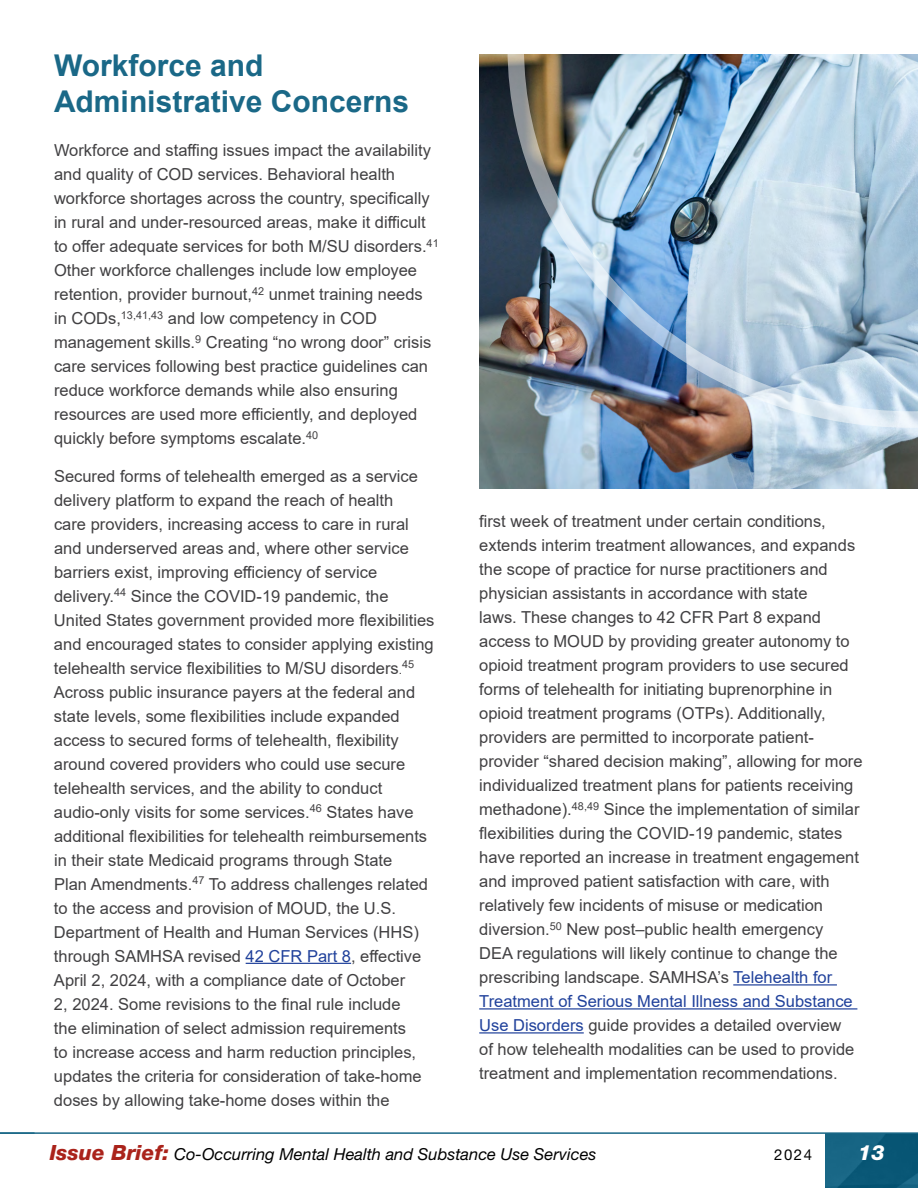
<style>
.page{position:relative;width:918px;height:1188px;background:#fff}
.page>*{position:absolute;margin:0;border:0;box-sizing:border-box;transform-origin:0 0}
.t1{font:700 30px/36px "Arial";color:#1a6887}
.t2{font:italic 800 21px "Helvetica Neue LT Std";color:#fff}
.t3{font:16.5px/24px "Arial";color:#414042}
.t4{font:italic 16.5px "Helvetica Neue LT Std";color:#000}
.t5{font:15px "Helvetica Neue LT Std";color:#000}
.t6{font:10.95px "Arial";color:#414042}
.s1{font-size:12px}
.s2{color:#20419b}
.s3{font-weight:800;font-size:21px;color:#aa231b}
</style>
<div class="page">
<hr style="left:246px;top:963px;width:105px;height:1px;background:#20419b">
<hr style="left:733px;top:984px;width:104px;height:2px;background:#20419b">
<hr style="left:479px;top:1008px;width:378px;height:2px;background:#20419b">
<hr style="left:479px;top:1032px;width:105px;height:2px;background:#20419b">
<img style="left:479px;top:54px;width:439px;height:434px">
<img style="left:508px;top:54px;width:410px;height:374px">
<img style="left:825px;top:1134px;width:93px;height:54px">
<hr style="left:0;top:1132px;width:918px;height:2px;background:#1a6887">
<h2 class="t1" style="left:54px;top:48px;width:357px">Workforce and<br>Administrative Concerns</h2>
<p class="t3" style="left:54px;top:138px;width:386px">Workforce and staffing issues impact the availability and quality of COD services. Behavioral health workforce shortages across the country, specifically in rural and under-resourced areas, make it difficult to offer adequate services for both M/SU disorders.<sup>41<br></sup>Other workforce challenges include low employee retention, provider burnout,<sup>42</sup> unmet training needs in CODs,<sup>13,41,43</sup> and low competency in COD management skills.<sup>9</sup> Creating “no wrong door” crisis care services following best practice guidelines can reduce workforce demands while also ensuring resources are used more efficiently, and deployed quickly before symptoms escalate.<sup>40</sup></p>
<p class="t3" style="left:54px;top:464px;width:382px">Secured forms of telehealth emerged as a service delivery platform to expand the reach of health<br>care providers, increasing access to care in rural and underserved areas and, where other service barriers exist, improving efficiency of service delivery.<sup>44</sup> Since the COVID-19 pandemic, the United States government provided more flexibilities and encouraged states to consider applying existing telehealth service flexibilities to M/SU disorders<span class="s1">.</span></p>
<p class="t3" style="left:479px;top:509px;width:385px">first week of treatment under certain conditions, extends interim treatment allowances, and expands the scope of practice for nurse practitioners and physician assistants in accordance with state<br>laws. These changes to 42 CFR Part 8 expand access to MOUD by providing greater autonomy to opioid treatment program providers to use secured forms of telehealth for initiating buprenorphine in opioid treatment programs (OTPs). Additionally, providers are permitted to incorporate patient&shy;provider “shared decision making”, allowing for more individualized treatment plans for patients receiving methadone).<sup>48,49</sup> Since the implementation of similar flexibilities during the COVID-19 pandemic, states have reported an increase in treatment engagement and improved patient satisfaction with care, with relatively few incidents of misuse or medication diversion.<sup>50</sup> New post–public health emergency<br>DEA regulations will likely continue to change the prescribing landscape. SAMHSA’s <span class="s2">Telehealth for Treatment of Serious Mental Illness and Substance Use Disorders</span> guide provides a detailed overview<br>of how telehealth modalities can be used to provide treatment and implementation recommendations.</p>
<p class="t6" style="left:402px;top:657px;width:14px">45</p>
<p class="t3" style="left:54px;top:680px;width:376px">Across public insurance payers at the federal and state levels, some flexibilities include expanded access to secured forms of telehealth, flexibility around covered providers who could use secure telehealth services, and the ability to conduct audio-only visits for some services.<sup>46</sup> States have additional flexibilities for telehealth reimbursements in their state Medicaid programs through State Plan Amendments.<sup>47</sup> To address challenges related to the access and provision of MOUD, the U.S.<br>Department of Health and Human Services (HHS) through SAMHSA revised <span class="s2">42 CFR Part 8</span>, effective April 2, 2024, with a compliance date of October<br>2, 2024. Some revisions to the final rule include<br>the elimination of select admission requirements<br>to increase access and harm reduction principles, updates the criteria for consideration of take-home doses by allowing take-home doses within the</p>
<p class="t4" style="left:50px;top:1145px;width:548px"><span class="s3">Issue Brief:</span> Co-Occurring Mental Health and Substance Use Services</p>
<p class="t5" style="left:774px;top:1146px;width:39px">2024</p>
<p class="t2" style="left:858px;top:1140px;width:28px">13</p>
</div>
